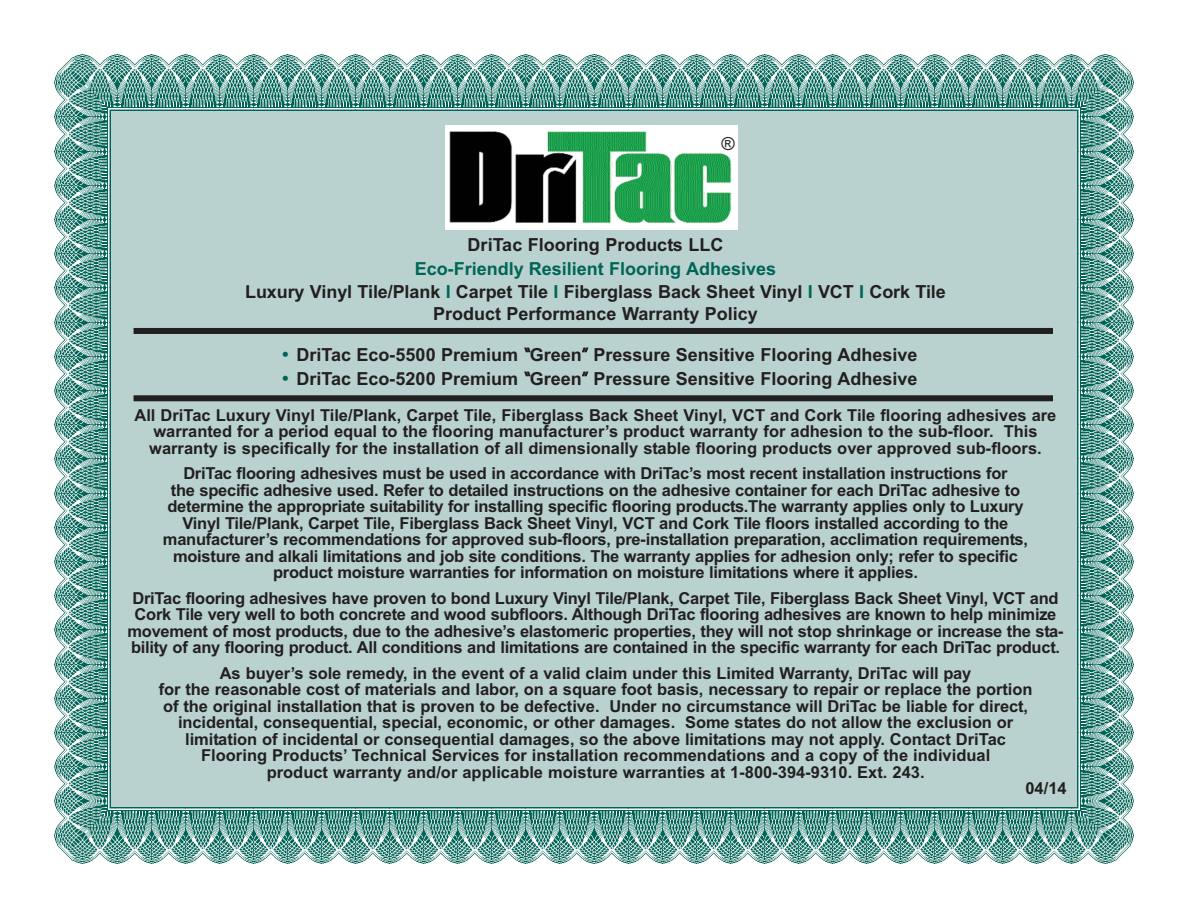
<style>
.page{position:relative;width:1188px;height:918px;background:#fff}
.page>*{position:absolute;margin:0;border:0;box-sizing:border-box;transform-origin:0 0}
.t1{font:700 18px/22.5px "Arial";color:#231f20;text-align:center}
.t2{font:18px "Arial";color:#231f20}
.t3{font:700 16.5px/16.5px "Arial";letter-spacing:-.015em;color:#231f20;text-align:center}
.s1{color:#006557}
.s2{font-family:"Swiss 721 BT";color:#006557}
.s3{font-family:"Avant Garde IT Cby BT";font-weight:400}
</style>
<div class="page">
<div style="left:111px;top:111px;width:966px;height:696px;background:#b9d2cf"></div>
<img style="left:111px;top:54px;width:966px;height:57px">
<img style="left:54px;top:54px;width:57px;height:810px">
<img style="left:1077px;top:54px;width:57px;height:753px">
<img style="left:111px;top:807px;width:1023px;height:57px">
<img style="left:446px;top:125px;width:290px;height:105px">
<div style="left:134px;top:328px;width:919px;height:6px;background:#231f20"></div>
<div style="left:134px;top:395px;width:919px;height:6px;background:#231f20"></div>
<p class="t2" style="left:722px;top:133px;width:15px">®</p>
<p class="t1" style="left:468px;top:234px;width:257px">DriTac Flooring Products LLC</p>
<p class="t1" style="left:245px;top:258px;width:702px"><span class="s1">Eco-Friendly Resilient Flooring Adhesives<br></span>Luxury Vinyl Tile/Plank <span class="s1">I</span> Carpet Tile <span class="s1">I</span> Fiberglass Back Sheet Vinyl <span class="s1">I</span> VCT <span class="s1">I</span> Cork Tile<br>Product Performance Warranty Policy</p>
<p class="t1" style="left:280px;top:344px;width:639px"><span class="s2">•</span> DriTac Eco-5500 Premium <span class="s3">“</span>Green<span class="s3">”</span> Pressure Sensitive Flooring Adhesive</p>
<p class="t1" style="left:280px;top:368px;width:639px"><span class="s2">•</span> DriTac Eco-5200 Premium <span class="s3">“</span>Green<span class="s3">”</span> Pressure Sensitive Flooring Adhesive</p>
<p class="t3" style="left:134px;top:407px;width:924px">All DriTac Luxury Vinyl Tile/Plank, Carpet Tile, Fiberglass Back Sheet Vinyl, VCT and Cork Tile flooring adhesives are warranted for a period equal to the flooring manufacturer’s product warranty for adhesion to the sub-floor. This warranty is specifically for the installation of all dimensionally stable flooring products over approved sub-floors.</p>
<p class="t3" style="left:163px;top:465px;width:867px">DriTac flooring adhesives must be used in accordance with DriTac’s most recent installation instructions for<br>the specific adhesive used. Refer to detailed instructions on the adhesive container for each DriTac adhesive to determine the appropriate suitability for installing specific flooring products.The warranty applies only to Luxury Vinyl Tile/Plank, Carpet Tile, Fiberglass Back Sheet Vinyl, VCT and Cork Tile floors installed according to the manufacturer’s recommendations for approved sub-floors, pre-installation preparation, acclimation requirements, moisture and alkali limitations and job site conditions. The warranty applies for adhesion only; refer to specific product moisture warranties for information on moisture limitations where it applies.</p>
<p class="t3" style="left:127px;top:590px;width:938px">DriTac flooring adhesives have proven to bond Luxury Vinyl Tile/Plank, Carpet Tile, Fiberglass Back Sheet Vinyl, VCT and Cork Tile very well to both concrete and wood subfloors. Although DriTac flooring adhesives are known to help minimize movement of most products, due to the adhesive’s elastomeric properties, they will not stop shrinkage or increase the sta&shy;bility of any flooring product. All conditions and limitations are contained in the specific warranty for each DriTac product.</p>
<p class="t3" style="left:220px;top:665px;width:753px">As buyer’s sole remedy, in the event of a valid claim under this Limited Warranty, DriTac will pay</p>
<p class="t3" style="left:159px;top:681px;width:875px">for the reasonable cost of materials and labor, on a square foot basis, necessary to repair or replace the portion</p>
<p class="t3" style="left:163px;top:698px;width:867px">of the original installation that is proven to be defective. Under no circumstance will DriTac be liable for direct,</p>
<p class="t3" style="left:178px;top:714px;width:837px">incidental, consequential, special, economic, or other damages. Some states do not allow the exclusion or</p>
<p class="t3" style="left:185px;top:731px;width:822px">limitation of incidental or consequential damages, so the above limitations may not apply. Contact DriTac</p>
<p class="t3" style="left:201px;top:747px;width:791px">Flooring Products’ Technical Services for installation recommendations and a copy of the individual</p>
<p class="t3" style="left:267px;top:764px;width:659px">product warranty and/or applicable moisture warranties at 1-800-394-9310. Ext. 243.</p>
<p class="t3" style="left:1025px;top:780px;width:43px">04/14</p>
</div>
